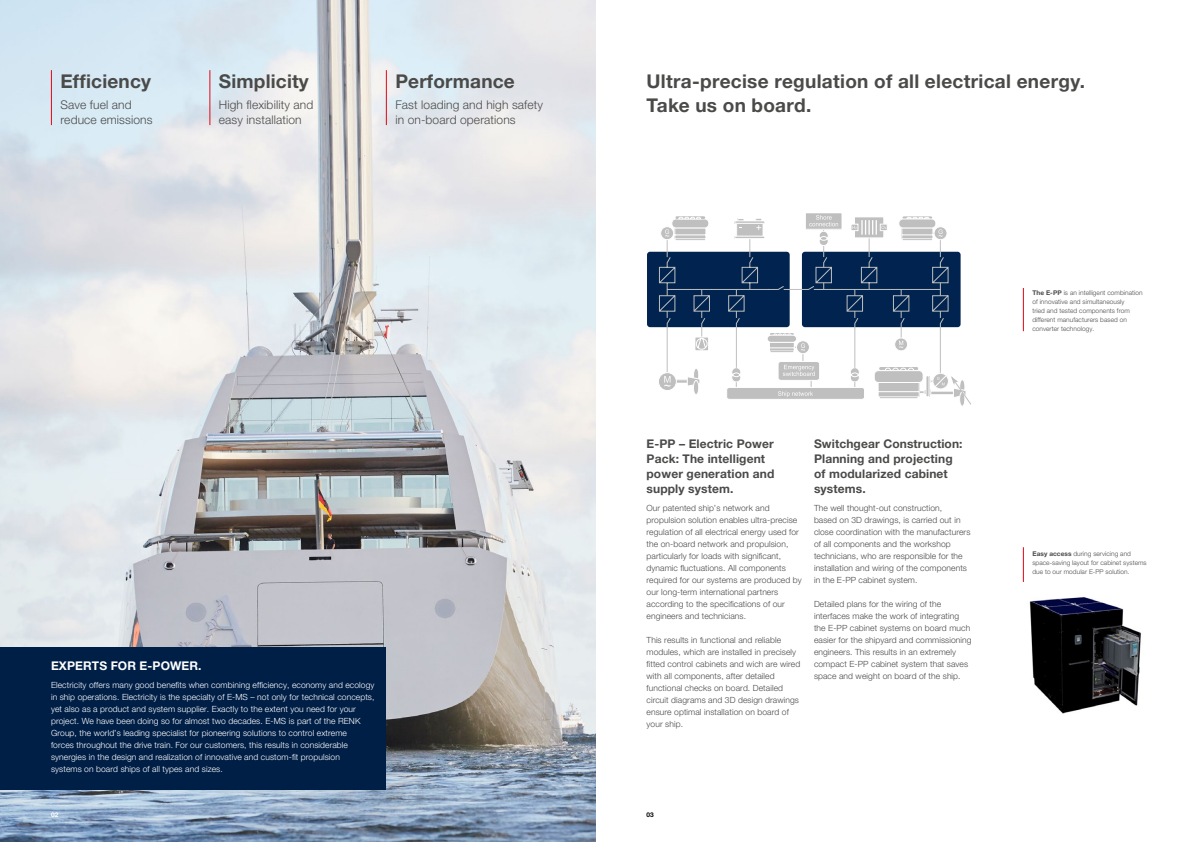
<style>
.page{position:relative;width:1191px;height:842px;background:#fff}
.page>*{position:absolute;margin:0;border:0;box-sizing:border-box;transform-origin:0 0}
.t1{font:19px/24px "Helvetica Neue LT 75 Bd";letter-spacing:.01em;color:#4a4a49}
.t2{font:12px/15px "Helvetica Neue LT 75 Bd";letter-spacing:.01em;color:#4a4a49}
.t3{font:12px/15px "Helvetica Neue LT 45 Lt";letter-spacing:.01em;color:#4a4a49}
.t4{font:12px "Helvetica Neue LT 75 Bd";letter-spacing:.01em;color:#fff}
.t5{font:8.5px/12px "Helvetica Neue LT 45 Lt";letter-spacing:.01em;color:#4a4a49}
.t6{font:8.5px/12px "Helvetica Neue LT 45 Lt";letter-spacing:.01em;color:#fff}
.t7{font:6.5px/9px "Helvetica Neue LT 45 Lt";letter-spacing:.01em;color:#4a4a49}
.t8{font:6.5px "Helvetica Neue LT 75 Bd";color:#fff}
.t9{font:6.5px "Helvetica Neue LT 75 Bd";color:#000}
.s1{font-family:"Helvetica Neue LT 75 Bd"}
</style>
<div class="page">
<img style="left:0;top:0;width:595px;height:842px">
<div style="left:0;top:647px;width:386px;height:142px;background:#001f47"></div>
<hr style="left:51px;top:70px;width:1px;height:55px;background:#e30613">
<hr style="left:209px;top:70px;width:1px;height:55px;background:#e30613">
<hr style="left:386px;top:70px;width:1px;height:55px;background:#e30613">
<div style="left:647px;top:252px;width:142px;height:75px;background:#00244f;border-radius:3px"></div>
<div style="left:805px;top:213px;width:37px;height:16px;background:#bfbfbf"></div>
<div style="left:805px;top:212px;width:37px;height:18px;border:1px solid #fff"></div>
<svg style="left:657px;top:215px;width:314px;height:191px"></svg>
<hr style="left:1023px;top:288px;width:1px;height:43px;background:#e30613">
<hr style="left:1023px;top:547px;width:1px;height:35px;background:#e30613">
<img style="left:1029px;top:597px;width:112px;height:117px">
<h1 class="t1" style="left:60px;top:69px;width:92px">Efficiency</h1>
<h2 class="t3" style="left:60px;top:97px;width:94px">Save fuel and reduce emissions</h2>
<h1 class="t1" style="left:219px;top:69px;width:91px">Simplicity</h1>
<h2 class="t3" style="left:219px;top:97px;width:96px">High flexibility and easy installation</h2>
<h1 class="t1" style="left:395px;top:69px;width:121px">Performance</h1>
<h2 class="t3" style="left:395px;top:97px;width:149px">Fast loading and high safety in on-board operations</h2>
<h2 class="t4" style="left:51px;top:659px;width:152px">EXPERTS FOR E-POWER.</h2>
<p class="t6" style="left:51px;top:679px;width:325px">Electricity offers many good benefits when combining efficiency, economy and ecology in ship operations. Electricity is the specialty of E-MS – not only for technical concepts, yet also as a product and system supplier. Exactly to the extent you need for your project. We have been doing so for almost two decades. E-MS is part of the RENK Group, the world’s leading specialist for pioneering solutions to control extreme<br>forces throughout the drive train. For our customers, this results in considerable synergies in the design and realization of innovative and custom-fit propulsion<br>systems on board ships of all types and sizes.</p>
<h1 class="t1" style="left:646px;top:69px;width:440px">Ultra-precise regulation of all electrical energy.<br>Take us on board.</h1>
<h2 class="t2" style="left:646px;top:436px;width:129px">E-PP – Electric Power<br>Pack: The intelligent power generation and supply system.</h2>
<p class="t5" style="left:646px;top:502px;width:157px">Our patented ship’s network and propulsion solution enables ultra-precise regulation of all electrical energy used for the on-board network and propulsion, particularly for loads with significant, dynamic fluctuations. All components required for our systems are produced by our long-term international partners according to the specifications of our engineers and technicians.</p>
<p class="t5" style="left:646px;top:634px;width:155px">This results in functional and reliable modules, which are installed in precisely fitted control cabinets and wich are wired with all components, after detailed functional checks on board. Detailed circuit diagrams and 3D design drawings ensure optimal installation on board of your ship.</p>
<h2 class="t2" style="left:814px;top:436px;width:150px">Switchgear Construction:<br>Planning and projecting of modularized cabinet systems.</h2>
<p class="t5" style="left:814px;top:502px;width:158px">The well thought-out construction,<br>based on 3D drawings, is carried out in close coordination with the manufacturers of all components and the workshop technicians, who are responsible for the installation and wiring of the components in the E-PP cabinet system.</p>
<p class="t5" style="left:814px;top:598px;width:159px">Detailed plans for the wiring of the interfaces make the work of integrating the E-PP cabinet systems on board much easier for the shipyard and commissioning engineers. This results in an extremely compact E-PP cabinet system that saves space and weight on board of the ship.</p>
<p class="t7" style="left:1032px;top:288px;width:112px"><span class="s1">The E-PP</span> is an intelligent combination of innovative and simultaneously<br>tried and tested components from different manufacturers based on converter technology.</p>
<p class="t7" style="left:1032px;top:549px;width:116px"><span class="s1">Easy access</span> during servicing and space-saving layout for cabinet systems due to our modular E-PP solution.</p>
<p class="t8" style="left:51px;top:811px;width:9px">02</p>
<p class="t9" style="left:646px;top:811px;width:9px">03</p>
</div>
